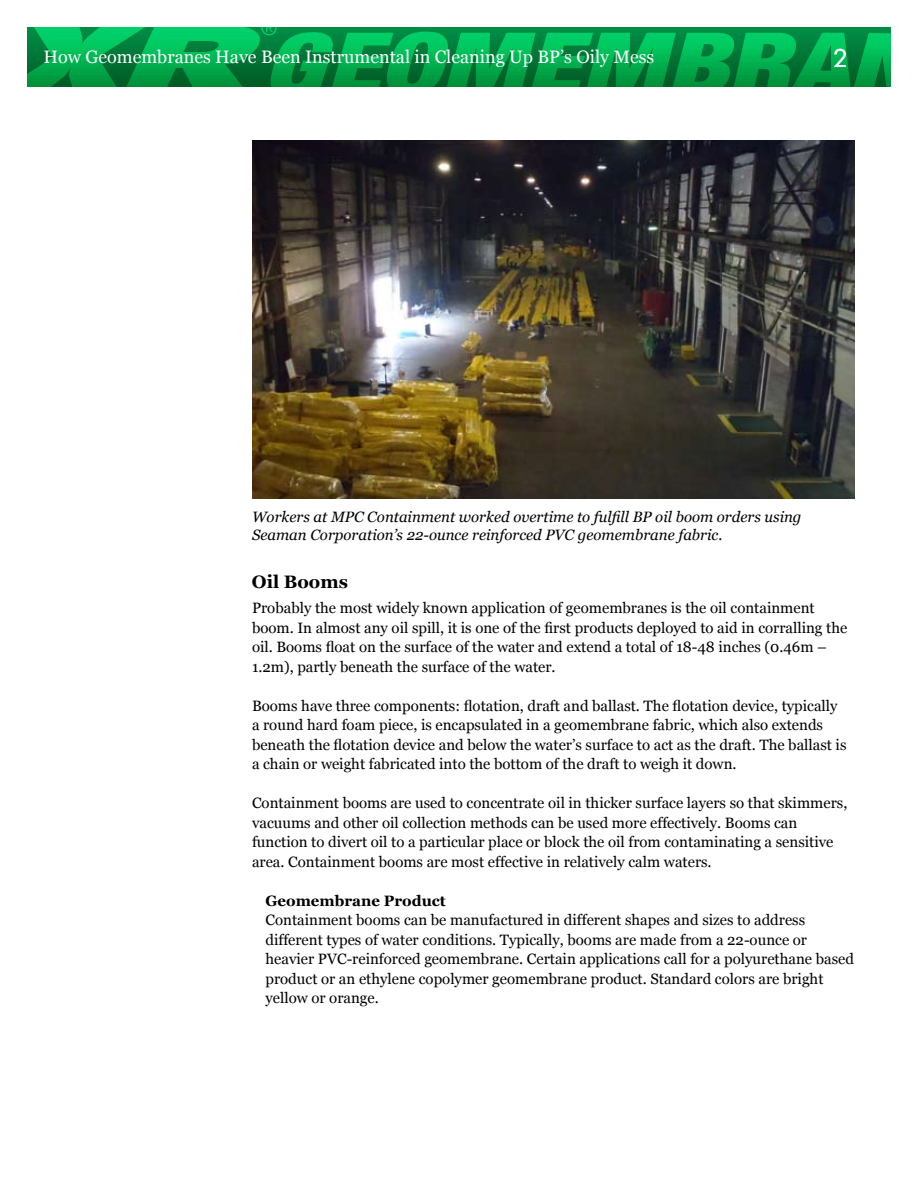
<style>
.page{position:relative;width:918px;height:1188px;background:#fff}
.page>*{position:absolute;margin:0;border:0;box-sizing:border-box;transform-origin:0 0}
.t1{font:27px "Futura";color:#fff}
.t2{font:18px "Georgia";color:#fff}
.t3{font:700 18px "Georgia";color:#000}
.t4{font:15px/19.5px "Georgia";color:#000}
.t5{font:italic 15px/18px "Georgia";color:#000}
.t6{font:700 15px "Georgia";color:#000}
</style>
<div class="page">
<svg style="left:27px;top:27px;width:864px;height:60px;background:#009d48"></svg>
<img style="left:252px;top:141px;width:603px;height:357px">
<p class="t2" style="left:44px;top:46px;width:612px">How Geomembranes Have Been Instrumental in Cleaning Up BP’s Oily Mess</p>
<h1 class="t1" style="left:833px;top:42px;width:17px">2</h1>
<p class="t5" style="left:252px;top:508px;width:551px">Workers at MPC Containment worked overtime to fulfill BP oil boom orders using<br>Seaman Corporation’s 22-ounce reinforced PVC geomembrane fabric.</p>
<p class="t3" style="left:252px;top:570px;width:97px">Oil Booms</p>
<p class="t4" style="left:252px;top:599px;width:597px">Probably the most widely known application of geomembranes is the oil containment boom. In almost any oil spill, it is one of the first products deployed to aid in corralling the oil. Booms float on the surface of the water and extend a total of 18-48 inches (0.46m – 1.2m), partly beneath the surface of the water.</p>
<p class="t4" style="left:252px;top:696px;width:596px">Booms have three components: flotation, draft and ballast. The flotation device, typically a round hard foam piece, is encapsulated in a geomembrane fabric, which also extends beneath the flotation device and below the water’s surface to act as the draft. The ballast is a chain or weight fabricated into the bottom of the draft to weigh it down.</p>
<p class="t4" style="left:252px;top:794px;width:597px">Containment booms are used to concentrate oil in thicker surface layers so that skimmers, vacuums and other oil collection methods can be used more effectively. Booms can function to divert oil to a particular place or block the oil from contaminating a sensitive area. Containment booms are most effective in relatively calm waters.</p>
<p class="t6" style="left:266px;top:891px;width:182px">Geomembrane Product</p>
<p class="t4" style="left:266px;top:911px;width:590px">Containment booms can be manufactured in different shapes and sizes to address different types of water conditions. Typically, booms are made from a 22-ounce or heavier PVC-reinforced geomembrane. Certain applications call for a polyurethane based product or an ethylene copolymer geomembrane product. Standard colors are bright yellow or orange.</p>
</div>
